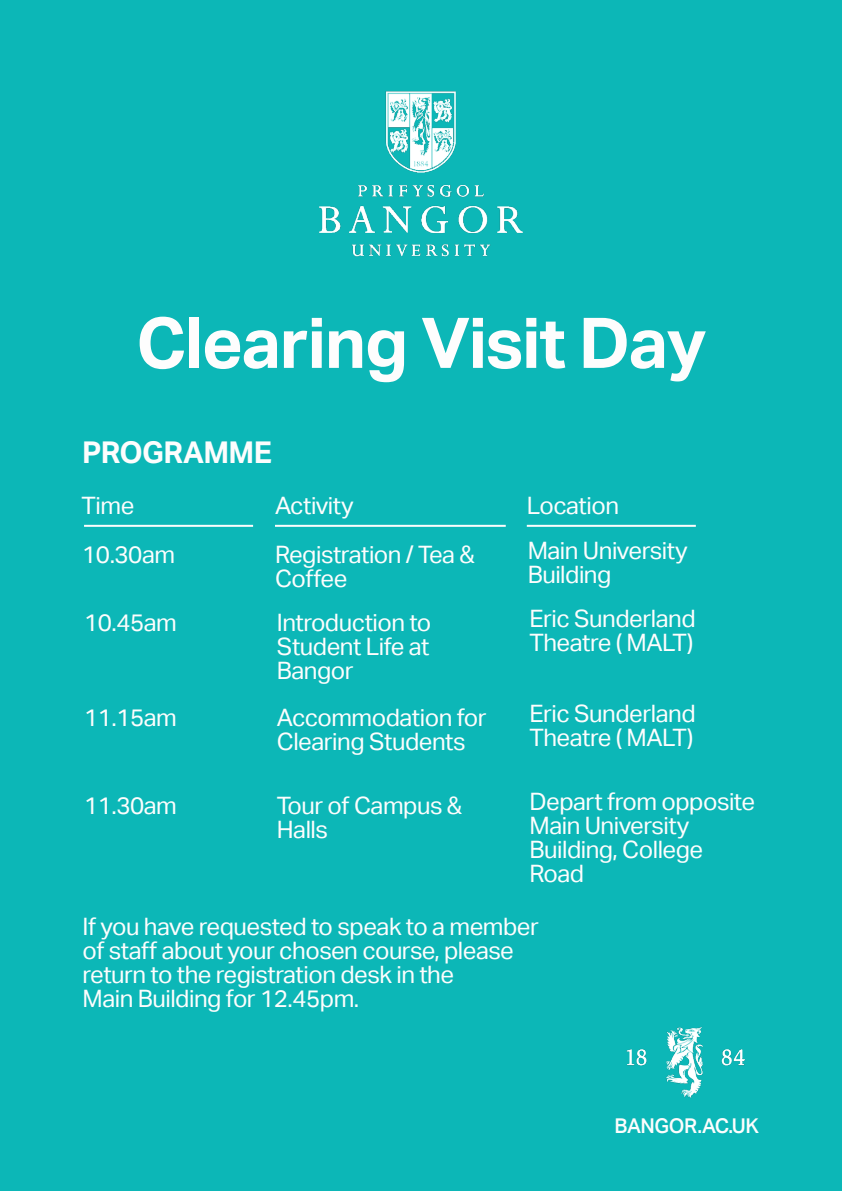
<style>
.page{position:relative;width:842px;height:1191px;background:#0cb7b7}
.page>*{position:absolute;margin:0;border:0;box-sizing:border-box;transform-origin:0 0}
.t1{font:700 70px "Aktiv Grotesk";letter-spacing:-.02em;color:#fdfdfd}
.t2{font:700 30px "Aktiv Grotesk";letter-spacing:-.02em;color:#fdfdfd}
.t3{font:24px/24px "Aktiv Grotesk";letter-spacing:-.02em;color:#fdfdfd}
.t4{font:500 20.4px "Aktiv Grotesk";letter-spacing:-.02em;color:#fdfdfd}
</style>
<div class="page">
<hr style="left:84px;top:525px;width:169px;height:2px;background:#fdfdfd">
<hr style="left:275px;top:525px;width:231px;height:2px;background:#fdfdfd">
<hr style="left:527px;top:525px;width:169px;height:2px;background:#fdfdfd">
<img style="left:319px;top:91px;width:204px;height:166px">
<img style="left:626px;top:1027px;width:119px;height:71px">
<p class="t1" style="left:136px;top:303px;width:572px">Clearing Visit Day</p>
<p class="t2" style="left:82px;top:435px;width:191px">PROGRAMME</p>
<p class="t3" style="left:82px;top:494px;width:54px">Time</p>
<p class="t3" style="left:275px;top:494px;width:80px">Activity</p>
<p class="t3" style="left:82px;top:543px;width:94px">10.30am</p>
<p class="t3" style="left:275px;top:543px;width:201px">Registration / Tea &amp;<br>Coffee</p>
<p class="t3" style="left:527px;top:494px;width:94px">Location</p>
<p class="t3" style="left:528px;top:539px;width:161px">Main University<br>Building</p>
<p class="t3" style="left:84px;top:611px;width:94px">10.45am</p>
<p class="t3" style="left:277px;top:611px;width:156px;text-align:justify">Introduction to Student Life at Bangor</p>
<p class="t3" style="left:529px;top:606px;width:168px">Eric Sunderland<br>Theatre ( MALT)</p>
<p class="t3" style="left:84px;top:705px;width:94px">11.15am</p>
<p class="t3" style="left:277px;top:705px;width:211px">Accommodation for<br>Clearing Students</p>
<p class="t3" style="left:529px;top:701px;width:168px">Eric Sunderland<br>Theatre ( MALT)</p>
<p class="t3" style="left:84px;top:793px;width:94px">11.30am</p>
<p class="t3" style="left:277px;top:793px;width:187px">Tour of Campus &amp;<br>Halls</p>
<p class="t3" style="left:529px;top:789px;width:227px">Depart from opposite<br>Main University<br>Building, College<br>Road</p>
<p class="t3" style="left:83px;top:915px;width:458px">If you have requested to speak to a member of staff about your chosen course, please return to the registration desk in the<br>Main Building for 12.45pm.</p>
<p class="t4" style="left:615px;top:1113px;width:146px">BANGOR.AC.UK</p>
</div>
